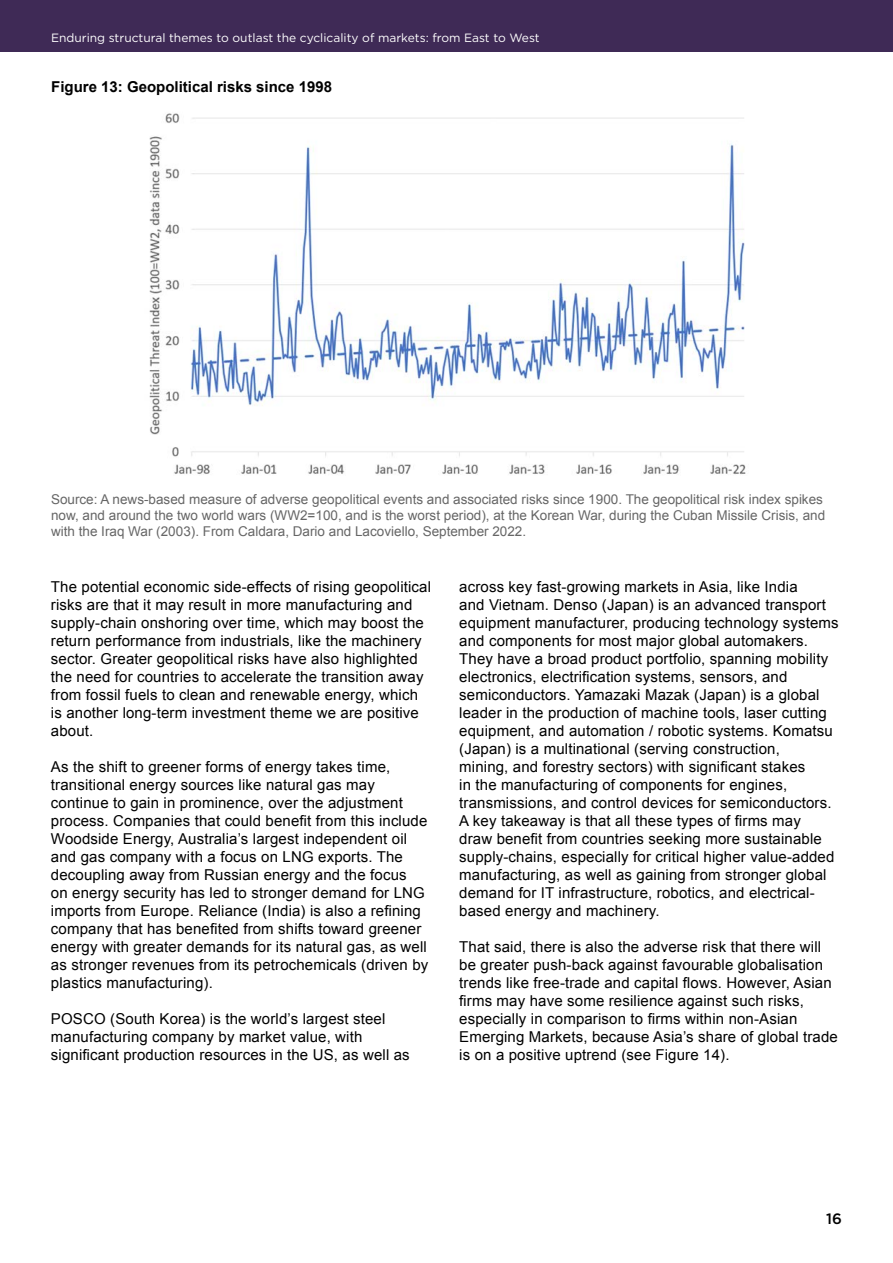
<style>
.page{position:relative;width:893px;height:1263px;background:#fff}
.page>*{position:absolute;margin:0;border:0;box-sizing:border-box;transform-origin:0 0}
.t1{font:15px/18px "Arial";letter-spacing:.01em;color:#000}
.t2{font:700 15px "Arial";color:#000}
.t3{font:500 15px "Gotham";color:#000}
.t4{font:13.5px/16.2px "Arial";color:#666}
.t5{font:12px "Gotham";color:#fff}
</style>
<div class="page">
<div style="left:0;top:0;width:893px;height:51px;background:#3f2a56"></div>
<img style="left:149px;top:113px;width:597px;height:361px">
<p class="t5" style="left:51px;top:30px;width:490px">Enduring structural themes to outlast the cyclicality of markets: from East to West</p>
<p class="t2" style="left:51px;top:77px;width:282px">Figure 13: Geopolitical risks since 1998</p>
<p class="t4" style="left:51px;top:491px;width:776px">Source: A news-based measure of adverse geopolitical events and associated risks since 1900. The geopolitical risk index spikes now, and around the two world wars (WW2=100, and is the worst period), at the Korean War, during the Cuban Missile Crisis, and with the Iraq War (2003). From Caldara, Dario and Lacoviello, September 2022.</p>
<p class="t1" style="left:51px;top:578px;width:382px">The potential economic side-effects of rising geopolitical risks are that it may result in more manufacturing and supply-chain onshoring over time, which may boost the return performance from industrials, like the machinery sector. Greater geopolitical risks have also highlighted the need for countries to accelerate the transition away from fossil fuels to clean and renewable energy, which is another long-term investment theme we are positive about.</p>
<p class="t1" style="left:51px;top:758px;width:379px">As the shift to greener forms of energy takes time, transitional energy sources like natural gas may continue to gain in prominence, over the adjustment process. Companies that could benefit from this include Woodside Energy, Australia’s largest independent oil and gas company with a focus on LNG exports. The decoupling away from Russian energy and the focus<br>on energy security has led to stronger demand for LNG imports from Europe. Reliance (India) is also a refining company that has benefited from shifts toward greener energy with greater demands for its natural gas, as well as stronger revenues from its petrochemicals (driven by plastics manufacturing).</p>
<p class="t1" style="left:51px;top:1010px;width:360px">POSCO (South Korea) is the world’s largest steel manufacturing company by market value, with significant production resources in the US, as well as</p>
<p class="t1" style="left:459px;top:578px;width:381px">across key fast-growing markets in Asia, like India<br>and Vietnam. Denso (Japan) is an advanced transport equipment manufacturer, producing technology systems and components for most major global automakers.<br>They have a broad product portfolio, spanning mobility electronics, electrification systems, sensors, and semiconductors. Yamazaki Mazak (Japan) is a global leader in the production of machine tools, laser cutting equipment, and automation / robotic systems. Komatsu (Japan) is a multinational (serving construction,<br>mining, and forestry sectors) with significant stakes<br>in the manufacturing of components for engines, transmissions, and control devices for semiconductors.<br>A key takeaway is that all these types of firms may<br>draw benefit from countries seeking more sustainable supply-chains, especially for critical higher value-added manufacturing, as well as gaining from stronger global demand for IT infrastructure, robotics, and electrical&shy;based energy and machinery.</p>
<p class="t1" style="left:459px;top:938px;width:380px">That said, there is also the adverse risk that there will be greater push-back against favourable globalisation trends like free-trade and capital flows. However, Asian firms may have some resilience against such risks, especially in comparison to firms within non-Asian Emerging Markets, because Asia’s share of global trade is on a positive uptrend (see Figure 14).</p>
<p class="t3" style="left:826px;top:1209px;width:17px">16</p>
</div>
